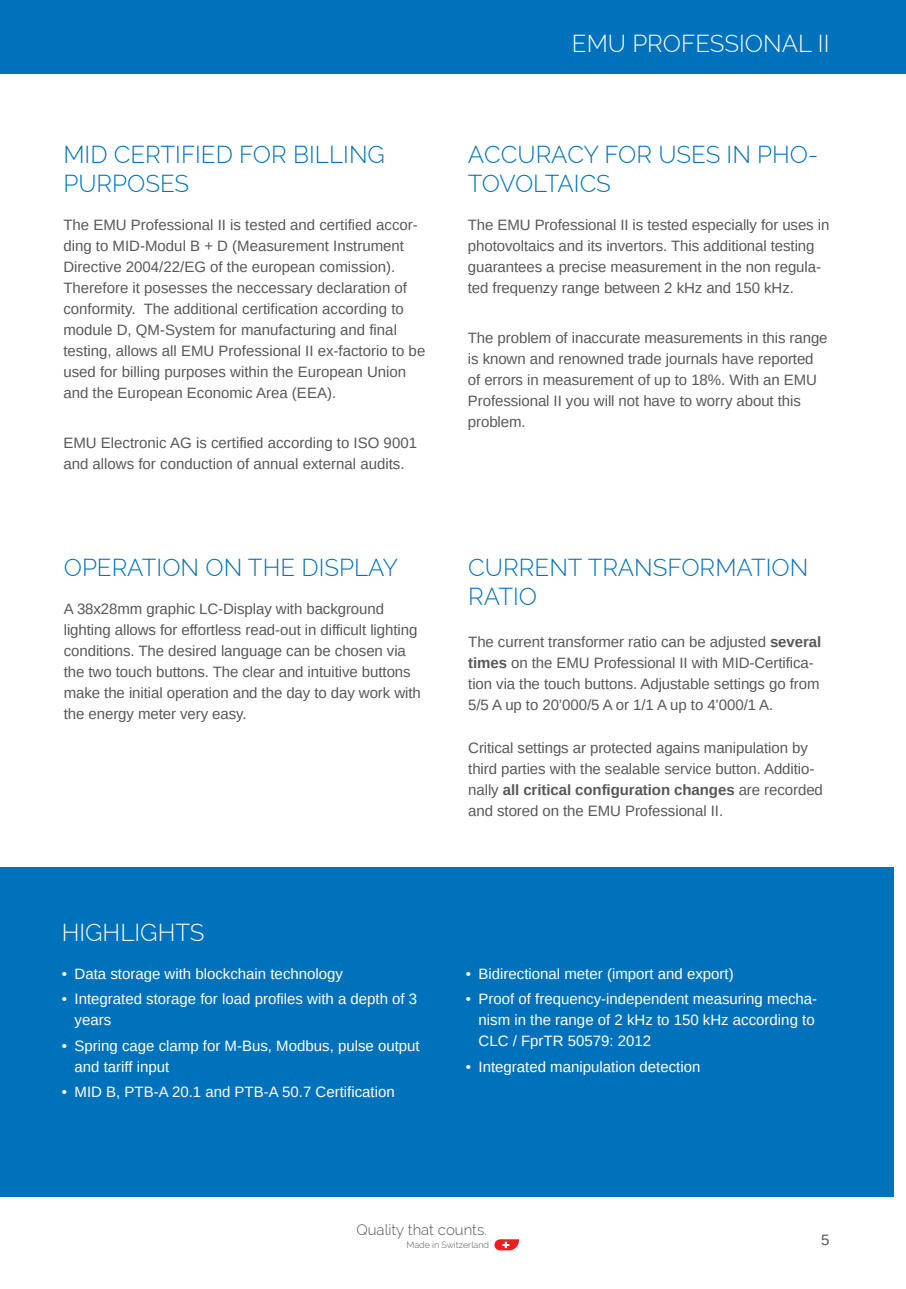
<style>
.page{position:relative;width:906px;height:1289px;background:#fff}
.page>*{position:absolute;margin:0;border:0;box-sizing:border-box;transform-origin:0 0}
.t1{font:300 24px/28.8px "Raleway";color:#0072bc}
.t2{font:300 24px "Raleway";color:#fff}
.t3{font:300 24px "Raleway";letter-spacing:-.025em;color:#0072bc}
.t4{font:15px/21px "Arimo";letter-spacing:-.005em;color:#57585a}
.t5{font:15px/21px "Arimo";color:#fff}
.t6{font:300 15px "Raleway";color:#57585a}
.t7{font:300 9px "Raleway";color:#57585a}
.s1{font-weight:700}
</style>
<div class="page">
<div style="left:0;top:0;width:906px;height:74px;background:#0072bc"></div>
<svg style="left:494px;top:1239px;width:25px;height:11px"></svg>
<div style="left:0;top:867px;width:893px;height:329px;background:#0072bc"></div>
<h1 class="t1" style="left:63px;top:140px;width:320px">MID CERTIFIED FOR BILLING<br>PURPOSES</h1>
<p class="t4" style="left:63px;top:214px;width:363px">The EMU Professional II is tested and certified accor&shy;ding to MID-Modul B + D (Measurement Instrument Directive 2004/22/EG of the european comission).<br>Therefore it posesses the neccessary declaration of conformity. The additional certification according to module D, QM-System for manufacturing and final testing, allows all EMU Professional II ex-factorio to be used for billing purposes within the European Union and the European Economic Area (EEA).</p>
<p class="t4" style="left:63px;top:433px;width:355px">EMU Electronic AG is certified according to ISO 9001 and allows for conduction of annual external audits.</p>
<h1 class="t1" style="left:64px;top:553px;width:336px">OPERATION ON THE DISPLAY</h1>
<p class="t4" style="left:64px;top:599px;width:358px">A 38x28mm graphic LC-Display with background lighting allows for effortless read-out in difficult lighting conditions. The desired language can be chosen via the two touch buttons. The clear and intuitive buttons make the initial operation and the day to day work with the energy meter very easy.</p>
<h1 class="t2" style="left:572px;top:30px;width:251px">EMU PROFESSIONAL II</h1>
<h1 class="t1" style="left:468px;top:140px;width:224px">ACCURACY FOR USES</h1>
<h1 class="t1" style="left:726px;top:140px;width:93px">IN PHO-</h1>
<h1 class="t3" style="left:468px;top:169px;width:141px">TOVOLTA ICS</h1>
<p class="t4" style="left:468px;top:214px;width:363px">The EMU Professional II is tested especially for uses in photovoltaics and its invertors. This additional testing guarantees a precise measurement in the non regula&shy;ted frequenzy range between 2 kHz and 150 kHz.</p>
<p class="t4" style="left:468px;top:328px;width:361px">The problem of inaccurate measurements in this range is known and renowned trade journals have reported of errors in measurement of up to 18%. With an EMU Professional II you will not have to worry about this problem.</p>
<h1 class="t1" style="left:468px;top:553px;width:342px">CURRENT TRANSFORMATION<br>RATIO</h1>
<p class="t4" style="left:468px;top:632px;width:354px">The current transformer ratio can be adjusted <span class="s1">several times</span> on the EMU Professional II with MID-Certifica&shy;tion via the touch buttons. Adjustable settings go from 5/5 A up to 20’000/5 A or 1/1 A up to 4’000/1 A.</p>
<p class="t4" style="left:468px;top:737px;width:356px">Critical settings ar protected agains manipulation by third parties with the sealable service button. Additio&shy;nally <span class="s1">all critical configuration changes</span> are recorded and stored on the EMU Professional II.</p>
<h1 class="t2" style="left:62px;top:918px;width:141px">H IGHLIGHTS</h1>
<p class="t5" style="left:62px;top:963px;width:283px">• Data storage with blockchain technology</p>
<p class="t5" style="left:74px;top:988px;width:344px;text-indent:-13px">• Integrated storage for load profiles with a depth of 3 years</p>
<p class="t5" style="left:74px;top:1035px;width:347px;text-indent:-13px">• Spring cage clamp for M-Bus, Modbus, pulse output and tariff input</p>
<p class="t5" style="left:62px;top:1081px;width:334px">• MID B, PTB-A 20.1 and PTB-A 50.7 Certification</p>
<p class="t5" style="left:466px;top:963px;width:269px">• Bidirectional meter (import and export)</p>
<p class="t5" style="left:478px;top:988px;width:340px;text-indent:-13px">• Proof of frequency-independent measuring mecha&shy;nism in the range of 2 kHz to 150 kHz according to<br>CLC / FprTR 50579: 2012</p>
<p class="t5" style="left:466px;top:1056px;width:236px">• Integrated manipulation detection</p>
<p class="t6" style="left:356px;top:1220px;width:132px">QUALITY THAT COUNTS.</p>
<p class="t7" style="left:406px;top:1239px;width:84px">MADE IN SWITZERLAND</p>
<p class="t4" style="left:821px;top:1229px;width:10px">5</p>
</div>
